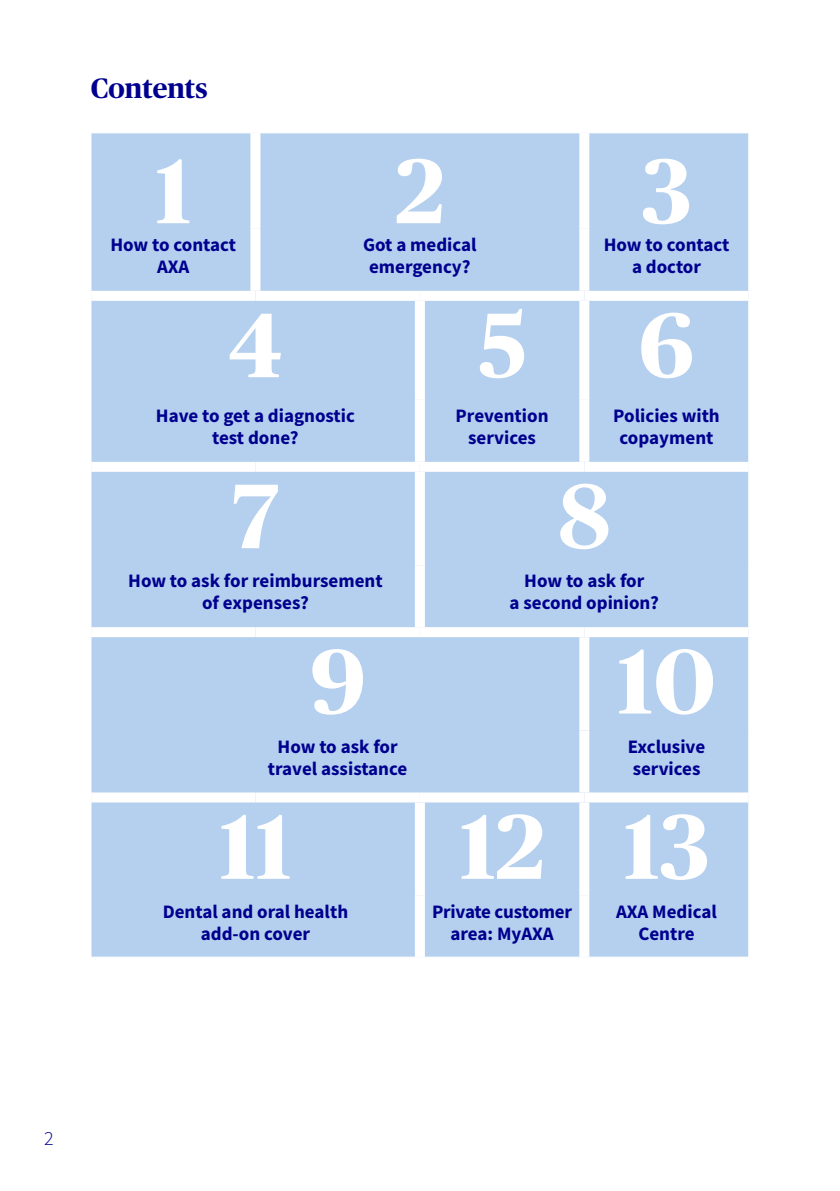
<style>
.page{position:relative;width:840px;height:1191px;background:#fff}
.page>*{position:absolute;margin:0;border:0;box-sizing:border-box;transform-origin:0 0}
.t1{font:700 91.6px "Publico Headline";color:#fff}
.t2{font:700 28px "Publico Headline";color:#00008f}
.t3{font:300 20px "Source Sans Pro";color:#00008f}
.t4{font:700 19px/22px "Source Sans Pro";color:#00008f;text-align:center}
</style>
<div class="page">
<div style="left:92px;top:133px;width:656px;height:823px;background:#b5d0ee"></div>
<div style="left:250px;top:133px;width:10px;height:96px;background:#fff"></div>
<div style="left:579px;top:133px;width:10px;height:96px;background:#fff"></div>
<div style="left:250px;top:229px;width:10px;height:62px;background:#fff"></div>
<div style="left:579px;top:229px;width:10px;height:62px;background:#fff"></div>
<div style="left:414px;top:301px;width:10px;height:99px;background:#fff"></div>
<div style="left:579px;top:301px;width:10px;height:99px;background:#fff"></div>
<div style="left:414px;top:400px;width:10px;height:62px;background:#fff"></div>
<div style="left:579px;top:400px;width:10px;height:62px;background:#fff"></div>
<div style="left:414px;top:472px;width:10px;height:93px;background:#fff"></div>
<div style="left:414px;top:565px;width:10px;height:62px;background:#fff"></div>
<div style="left:579px;top:637px;width:10px;height:93px;background:#fff"></div>
<div style="left:579px;top:730px;width:10px;height:62px;background:#fff"></div>
<div style="left:414px;top:802px;width:10px;height:94px;background:#fff"></div>
<div style="left:579px;top:802px;width:10px;height:94px;background:#fff"></div>
<div style="left:414px;top:896px;width:10px;height:61px;background:#fff"></div>
<div style="left:579px;top:896px;width:10px;height:61px;background:#fff"></div>
<div style="left:91px;top:291px;width:164px;height:10px;background:#fff"></div>
<div style="left:255px;top:291px;width:164px;height:10px;background:#fff"></div>
<div style="left:419px;top:291px;width:165px;height:10px;background:#fff"></div>
<div style="left:584px;top:291px;width:164px;height:10px;background:#fff"></div>
<div style="left:91px;top:462px;width:164px;height:10px;background:#fff"></div>
<div style="left:255px;top:462px;width:164px;height:10px;background:#fff"></div>
<div style="left:419px;top:462px;width:165px;height:10px;background:#fff"></div>
<div style="left:584px;top:462px;width:164px;height:10px;background:#fff"></div>
<div style="left:91px;top:627px;width:164px;height:10px;background:#fff"></div>
<div style="left:255px;top:627px;width:164px;height:10px;background:#fff"></div>
<div style="left:419px;top:627px;width:165px;height:10px;background:#fff"></div>
<div style="left:584px;top:627px;width:164px;height:10px;background:#fff"></div>
<div style="left:91px;top:792px;width:164px;height:10px;background:#fff"></div>
<div style="left:255px;top:792px;width:164px;height:10px;background:#fff"></div>
<div style="left:419px;top:792px;width:165px;height:10px;background:#fff"></div>
<div style="left:584px;top:792px;width:164px;height:10px;background:#fff"></div>
<h2 class="t2" style="left:91px;top:68px;width:118px">Contents</h2>
<h1 class="t1" style="left:155px;top:125px;width:38px">1</h1>
<h1 class="t1" style="left:395px;top:125px;width:50px">2</h1>
<h1 class="t1" style="left:641px;top:125px;width:51px">3</h1>
<p class="t4" style="left:110px;top:233px;width:127px">How to contact<br>AXA</p>
<p class="t4" style="left:363px;top:233px;width:115px">Got a medical emergency?</p>
<p class="t4" style="left:603px;top:233px;width:127px">How to contact a doctor</p>
<h1 class="t1" style="left:228px;top:279px;width:55px">4</h1>
<h1 class="t1" style="left:477px;top:279px;width:217px">5 6</h1>
<p class="t4" style="left:156px;top:404px;width:200px">Have to get a diagnostic test done?</p>
<p class="t4" style="left:455px;top:404px;width:94px">Prevention services</p>
<p class="t4" style="left:613px;top:404px;width:108px">Policies with copayment</p>
<h1 class="t1" style="left:232px;top:450px;width:48px">7</h1>
<h1 class="t1" style="left:558px;top:450px;width:54px">8</h1>
<p class="t4" style="left:128px;top:570px;width:256px">How to ask for reimbursement of expenses?</p>
<p class="t4" style="left:509px;top:570px;width:151px">How to ask for<br>a second opinion?</p>
<h1 class="t1" style="left:310px;top:615px;width:56px">9</h1>
<h1 class="t1" style="left:616px;top:615px;width:100px">10</h1>
<p class="t4" style="left:268px;top:735px;width:141px">How to ask for travel assistance</p>
<p class="t4" style="left:627px;top:735px;width:79px;text-align:left">Exclusive services</p>
<h1 class="t1" style="left:219px;top:781px;width:74px">11</h1>
<h1 class="t1" style="left:459px;top:781px;width:251px">12 13</h1>
<p class="t4" style="left:162px;top:900px;width:187px">Dental and oral health add-on cover</p>
<p class="t4" style="left:432px;top:900px;width:141px">Private customer area: MyAXA</p>
<p class="t4" style="left:615px;top:900px;width:102px">AXA Medical<br>Centre</p>
<p class="t3" style="left:44px;top:1125px;width:11px">2</p>
</div>
